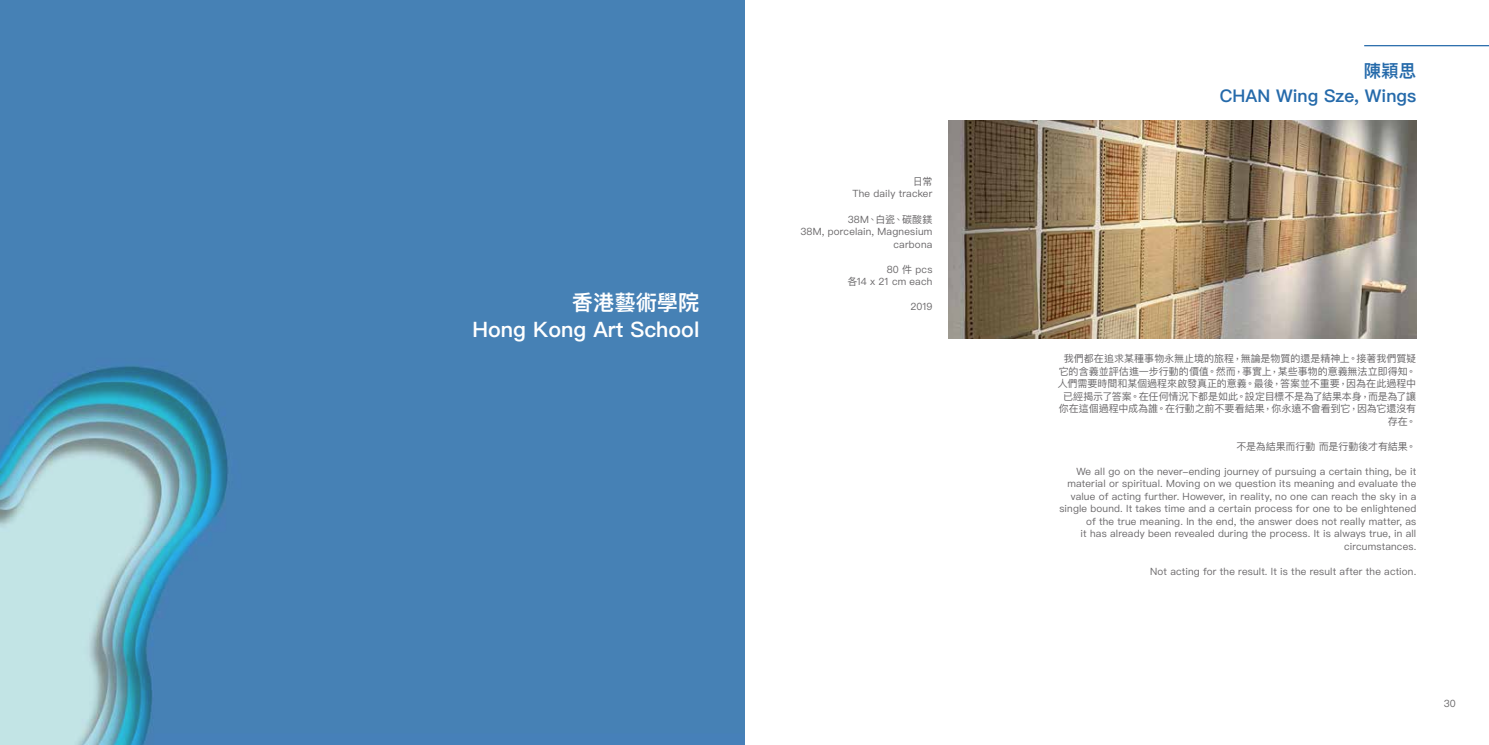
<style>
.page{position:relative;width:1489px;height:745px;background:#fff}
.page>*{position:absolute;margin:0;border:0;box-sizing:border-box;transform-origin:0 0}
.t1{font:600 21.25px/27.5px "Ping Fang HK";color:#fff;text-align:right}
.t2{font:600 17.5px/25px "Ping Fang HK";color:#256aaa;text-align:right}
.t3{font:10px/12.5px "Ping Fang HK";letter-spacing:.015em;color:#696769;text-align:right}
.t4{font:10px/12.5px "Ping Fang HK";letter-spacing:-.005em;color:#696769;text-align:right}
.t5{font:10px "Ping Fang HK";letter-spacing:-.01em;color:#696769}
</style>
<div class="page">
<img style="left:0;top:0;width:744px;height:744px">
<hr style="left:1363px;top:45px;width:125px;height:1px;background:#256aaa">
<img style="left:948px;top:120px;width:468px;height:218px">
<h1 class="t1" style="left:472px;top:288px;width:228px">香港藝術學院<br>Hong Kong Art School</h1>
<p class="t3" style="left:852px;top:175px;width:81px">日常<br>The daily tracker</p>
<p class="t3" style="left:800px;top:212px;width:133px">38M、白瓷、碳酸鎂<br>38M, porcelain, Magnesium carbona</p>
<p class="t3" style="left:847px;top:262px;width:86px">80 件 pcs<br>各14 x 21 cm each</p>
<p class="t3" style="left:910px;top:300px;width:24px">2019</p>
<h2 class="t2" style="left:1219px;top:58px;width:198px">陳穎思<br>CHAN Wing Sze, Wings</h2>
<p class="t4" style="left:1057px;top:352px;width:360px">我們都在追求某種事物永無止境的旅程，無論是物質的還是精神上。接著我們質疑它的含義並評估進一步行動的價值。然而，事實上，某些事物的意義無法立即得知。人們需要時間和某個過程來啟發真正的意義。最後，答案並不重要，因為在此過程中已經揭示了答案。在任何情況下都是如此。設定目標不是為了結果本身，而是為了讓你在這個過程中成為誰。在行動之前不要看結果，你永遠不會看到它，因為它還沒有存在。</p>
<p class="t5" style="left:1236px;top:439px;width:181px">不是為結果而行動 而是行動後才有結果。</p>
<p class="t3" style="left:1059px;top:464px;width:358px">We all go on the never-ending journey of pursuing a certain thing, be it material or spiritual. Moving on we question its meaning and evaluate the value of acting further. However, in reality, no one can reach the sky in a single bound. It takes time and a certain process for one to be enlightened of the true meaning. In the end, the answer does not really matter, as<br>it has already been revealed during the process. It is always true, in all circumstances.</p>
<p class="t3" style="left:1150px;top:564px;width:268px">Not acting for the result. It is the result after the action.</p>
<p class="t3" style="left:1443px;top:696px;width:14px">30</p>
</div>
